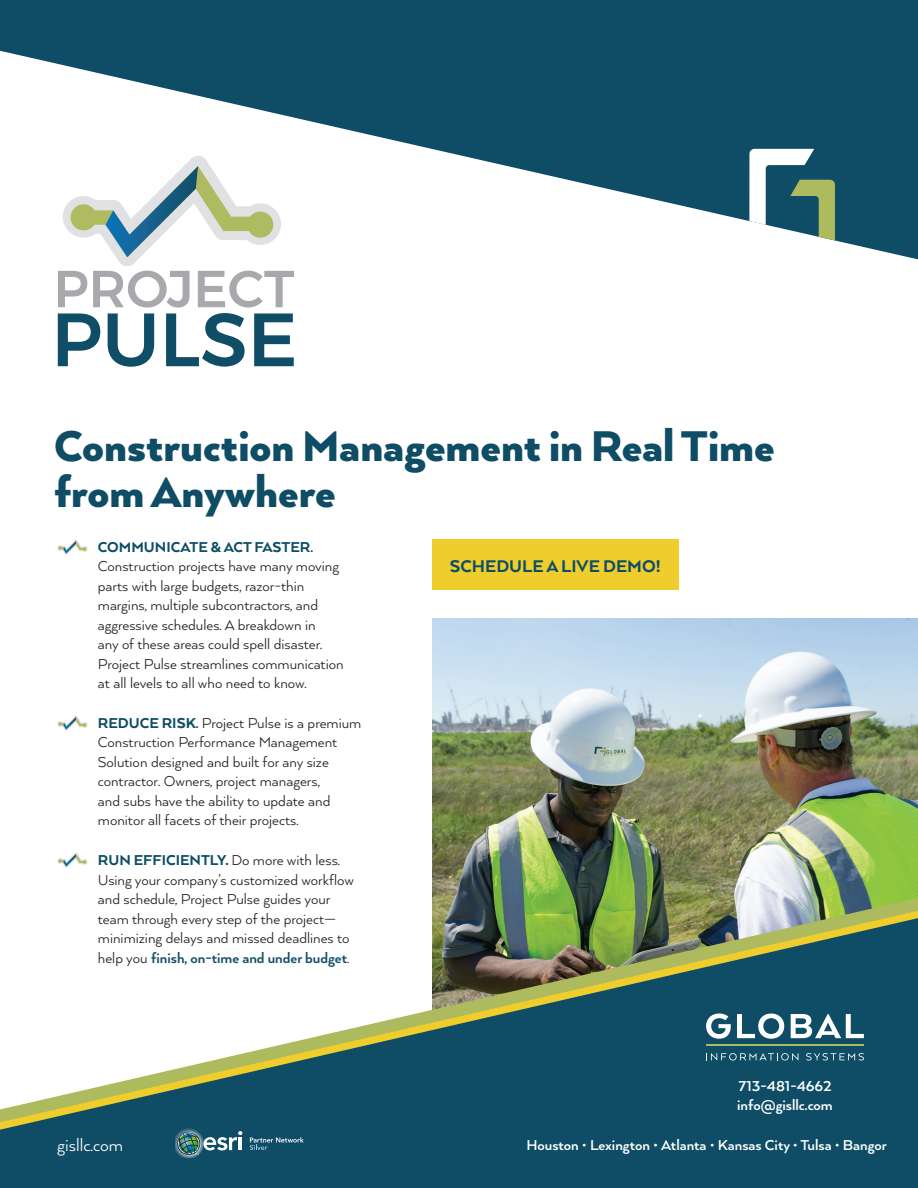
<style>
.page{position:relative;width:918px;height:1188px;background:#fff}
.page>*{position:absolute;margin:0;border:0;box-sizing:border-box;transform-origin:0 0}
.t1{font:900 49.5px/46.5px "Arquitecta";color:#0e4d65}
.t2{font:800 19.5px "Arquitecta";color:#0e4d65}
.t3{font:19.5px "Arquitecta";color:#fff}
.t4{font:16.5px/19.5px "Arquitecta";color:#231f20}
.t5{font:700 16.5px/19.8px "Arquitecta";color:#fff}
.s1{font-weight:800;color:#0e4d65}
.s2{font-weight:700;color:#0e4d65}
</style>
<div class="page">
<img style="left:432px;top:618px;width:486px;height:280px">
<img style="left:432px;top:898px;width:486px;height:13px">
<img style="left:432px;top:911px;width:486px;height:7px">
<svg style="left:0;top:918px;width:918px;height:270px;fill:#0e4d65"></svg>
<svg style="left:0;top:0;width:918px;height:259px;fill:#0e4d65"></svg>
<svg style="left:176px;top:1128px;width:66px;height:31px;background:#467783"></svg>
<svg style="left:250px;top:1137px;width:54px;height:13px"></svg>
<svg style="left:58px;top:156px;width:236px;height:211px"></svg>
<hr style="left:706px;top:1045px;width:158px;height:1px;background:#adba5e">
<svg style="left:706px;top:1014px;width:25px;height:25px"></svg>
<svg style="left:737px;top:1014px;width:47px;height:25px"></svg>
<svg style="left:791px;top:1014px;width:73px;height:24px"></svg>
<svg style="left:706px;top:1053px;width:92px;height:8px"></svg>
<svg style="left:806px;top:1053px;width:58px;height:8px"></svg>
<svg style="left:749px;top:149px;width:86px;height:92px"></svg>
<svg style="left:57px;top:539px;width:31px;height:16px"></svg>
<svg style="left:57px;top:716px;width:31px;height:15px"></svg>
<svg style="left:57px;top:852px;width:31px;height:16px"></svg>
<div style="left:432px;top:539px;width:246px;height:51px;background:#efcd2d"></div>
<h1 class="t1" style="left:54px;top:421px;width:722px">Construction Management in Real Time from Anywhere</h1>
<p class="t4" style="left:98px;top:536px;width:247px"><span class="s1">COMMUNICATE &amp; ACT FASTER</span><span class="s2">.<br></span>Construction projects have many moving parts with large budgets, razor-thin margins, multiple subcontractors, and aggressive schedules. A breakdown in<br>any of these areas could spell disaster.<br>Project Pulse streamlines communication at all levels to all who need to know.</p>
<p class="t4" style="left:98px;top:713px;width:265px"><span class="s1">REDUCE RISK</span><span class="s2">.</span> Project Pulse is a premium Construction Performance Management Solution designed and built for any size contractor. Owners, project managers,<br>and subs have the ability to update and monitor all facets of their projects.</p>
<p class="t4" style="left:98px;top:850px;width:258px"><span class="s1">RUN EFFICIENTLY.</span> Do more with less.<br>Using your company’s customized workflow and schedule, Project Pulse guides your team through every step of the project— minimizing delays and missed deadlines to help you <span class="s2">finish, on-time and under budget</span>.</p>
<p class="t3" style="left:57px;top:1133px;width:67px">gisllc.com</p>
<p class="t2" style="left:450px;top:554px;width:212px">SCHEDULE A LIVE DEMO!</p>
<p class="t5" style="left:737px;top:1075px;width:97px">713-481-4662 info@gisllc.com</p>
<p class="t5" style="left:527px;top:1134px;width:362px">Houston • Lexington • Atlanta • Kansas City • Tulsa • Bangor</p>
</div>
